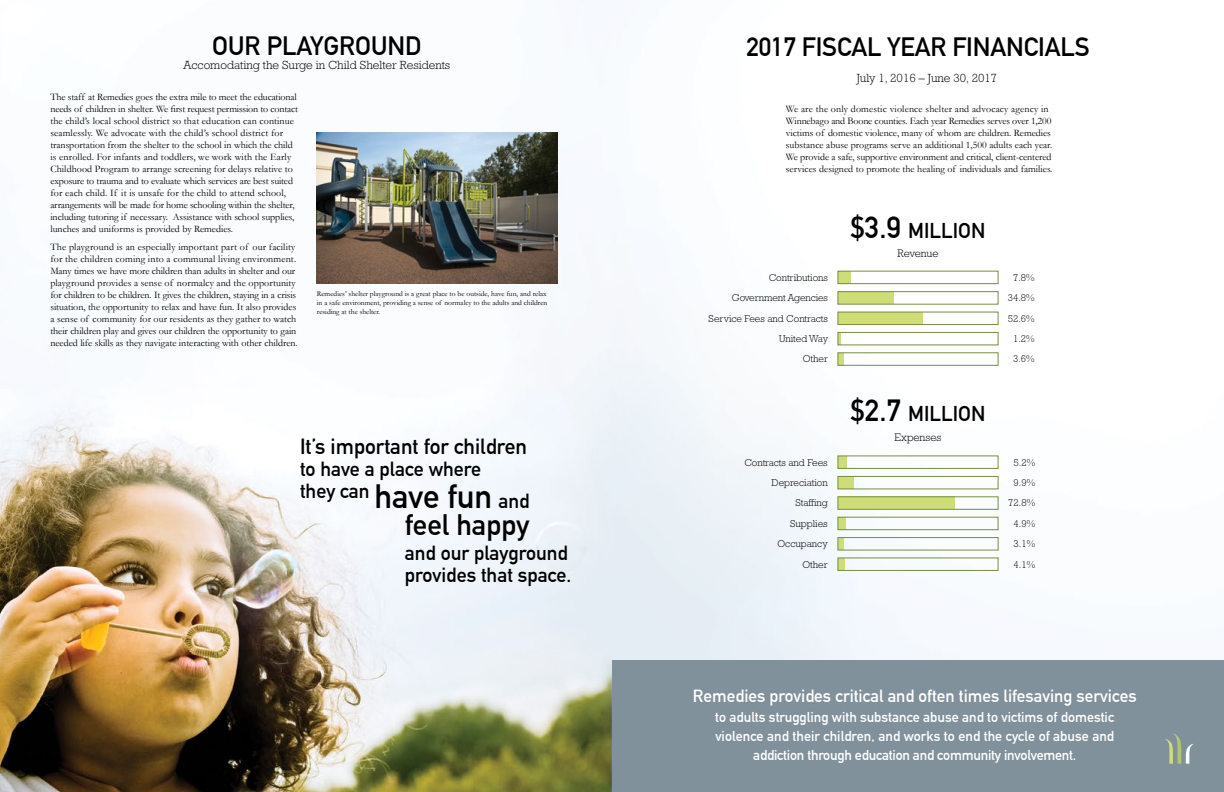
<style>
.page{position:relative;width:1224px;height:792px;background:#fff}
.page>*{position:absolute;margin:0;border:0;box-sizing:border-box;transform-origin:0 0}
.t1{font:700 29px "DIN Alternate";color:#000}
.t2{font:700 26px "DIN Alternate";letter-spacing:-.005em;color:#000}
.t3{font:700 21.5px "DIN Alternate";color:#000}
.t4{font:700 21px "DIN Alternate";color:#000}
.t5{font:700 20px/22px "DIN Alternate";color:#000}
.t6{font:700 17.2px "DIN Alternate";color:#fff}
.t7{font:700 14px/18.8px "DIN Alternate";color:#fff;text-align:center}
.t8{font:300 12px "Rockwell Std";color:#000}
.t9{font:300 11px "Rockwell Std";color:#000}
.t10{font:10px/12px "Garamond";color:#000}
.t11{font:300 10px/20.4px "Rockwell Std";color:#000;text-align:right}
.t12{font:7.5px/9px "Garamond";color:#000;text-align:justify}
.s1{font-size:33px}
.s2{font-size:30px}
</style>
<div class="page">
<img style="left:0;top:132px;width:1224px;height:660px">
<div style="left:612px;top:661px;width:612px;height:131px;background:#81919b"></div>
<svg style="left:837px;top:271px;width:162px;height:13px"></svg>
<svg style="left:837px;top:291px;width:162px;height:14px"></svg>
<svg style="left:837px;top:312px;width:162px;height:13px"></svg>
<svg style="left:837px;top:332px;width:162px;height:13px"></svg>
<svg style="left:837px;top:352px;width:162px;height:14px"></svg>
<svg style="left:1165px;top:734px;width:29px;height:30px"></svg>
<svg style="left:837px;top:455px;width:162px;height:14px"></svg>
<svg style="left:837px;top:476px;width:162px;height:13px"></svg>
<svg style="left:837px;top:496px;width:162px;height:14px"></svg>
<svg style="left:837px;top:517px;width:162px;height:13px"></svg>
<svg style="left:837px;top:537px;width:162px;height:14px"></svg>
<svg style="left:837px;top:557px;width:162px;height:14px"></svg>
<img style="left:317px;top:133px;width:241px;height:151px">
<h2 class="t2" style="left:212px;top:26px;width:211px">OUR PLAYGROUND</h2>
<p class="t8" style="left:184px;top:59px;width:268px">Accomodating the Surge in Child Shelter Residents</p>
<p class="t10" style="left:50px;top:91px;width:249px">The staff at Remedies goes the extra mile to meet the educational needs of children in shelter. We first request permission to contact the child’s local school district so that education can continue seamlessly. We advocate with the child’s school district for transportation from the shelter to the school in which the child is enrolled. For infants and toddlers, we work with the Early Childhood Program to arrange screening for delays relative to exposure to trauma and to evaluate which services are best suited for each child. If it is unsafe for the child to attend school, arrangements will be made for home schooling within the shelter, including tutoring if necessary. Assistance with school supplies, lunches and uniforms is provided by Remedies.</p>
<p class="t10" style="left:50px;top:241px;width:249px">The playground is an especially important part of our facility for the children coming into a communal living environment.<br>Many times we have more children than adults in shelter and our playground provides a sense of normalcy and the opportunity for children to be children. It gives the children, staying in a crisis situation, the opportunity to relax and have fun. It also provides a sense of community for our residents as they gather to watch their children play and gives our children the opportunity to gain needed life skills as they navigate interacting with other children.</p>
<p class="t12" style="left:317px;top:289px;width:232px">Remedies’ shelter playground is a great place to be outside, have fun, and relax in a safe environment, providing a sense of normalcy to the adults and children residing at the shelter.</p>
<h3 class="t3" style="left:300px;top:430px;width:229px">It’s important for children</h3>
<h3 class="t5" style="left:300px;top:456px;width:231px">to have a place where<br>they can <span class="s1">have fun</span> and</h3>
<h1 class="t1" style="left:405px;top:503px;width:126px">feel happy</h1>
<h3 class="t5" style="left:405px;top:540px;width:168px">and our playground provides that space.</h3>
<h2 class="t2" style="left:746px;top:27px;width:345px">2017 FISCAL YEAR FINANCIALS</h2>
<p class="t8" style="left:857px;top:71px;width:142px">July 1, 2016 – June 30, 2017</p>
<p class="t10" style="left:786px;top:103px;width:268px">We are the only domestic violence shelter and advocacy agency in Winnebago and Boone counties. Each year Remedies serves over 1,200 victims of domestic violence, many of whom are children. Remedies substance abuse programs serve an additional 1,500 adults each year.<br>We provide a safe, supportive environment and critical, client-centered services designed to promote the healing of individuals and families.</p>
<h3 class="t4" style="left:851px;top:214px;width:136px"><span class="s2">$3.9</span> MILLION</h3>
<p class="t11" style="left:709px;top:267px;width:121px">Contributions<br>Government Agencies<br>Service Fees and Contracts<br>United Way<br>Other</p>
<p class="t9" style="left:898px;top:247px;width:42px">Revenue</p>
<h3 class="t4" style="left:851px;top:398px;width:136px"><span class="s2">$2.7</span> MILLION</h3>
<p class="t9" style="left:895px;top:431px;width:48px">Expenses</p>
<p class="t11" style="left:1008px;top:267px;width:28px;text-align:center">7.8%<br>34.8%<br>52.6%<br>1.2%<br>3.6%</p>
<p class="t11" style="left:744px;top:452px;width:85px">Contracts and Fees<br>Depreciation<br>Staffing<br>Supplies<br>Occupancy<br>Other</p>
<p class="t11" style="left:1008px;top:452px;width:28px;text-align:center">5.2%<br>9.9%<br>72.8%<br>4.9%<br>3.1%<br>4.1%</p>
<h3 class="t6" style="left:693px;top:683px;width:445px">Remedies provides critical and often times lifesaving services</h3>
<h3 class="t7" style="left:715px;top:707px;width:400px">to adults struggling with substance abuse and to victims of domestic violence and their children, and works to end the cycle of abuse and addiction through education and community involvement.</h3>
</div>
